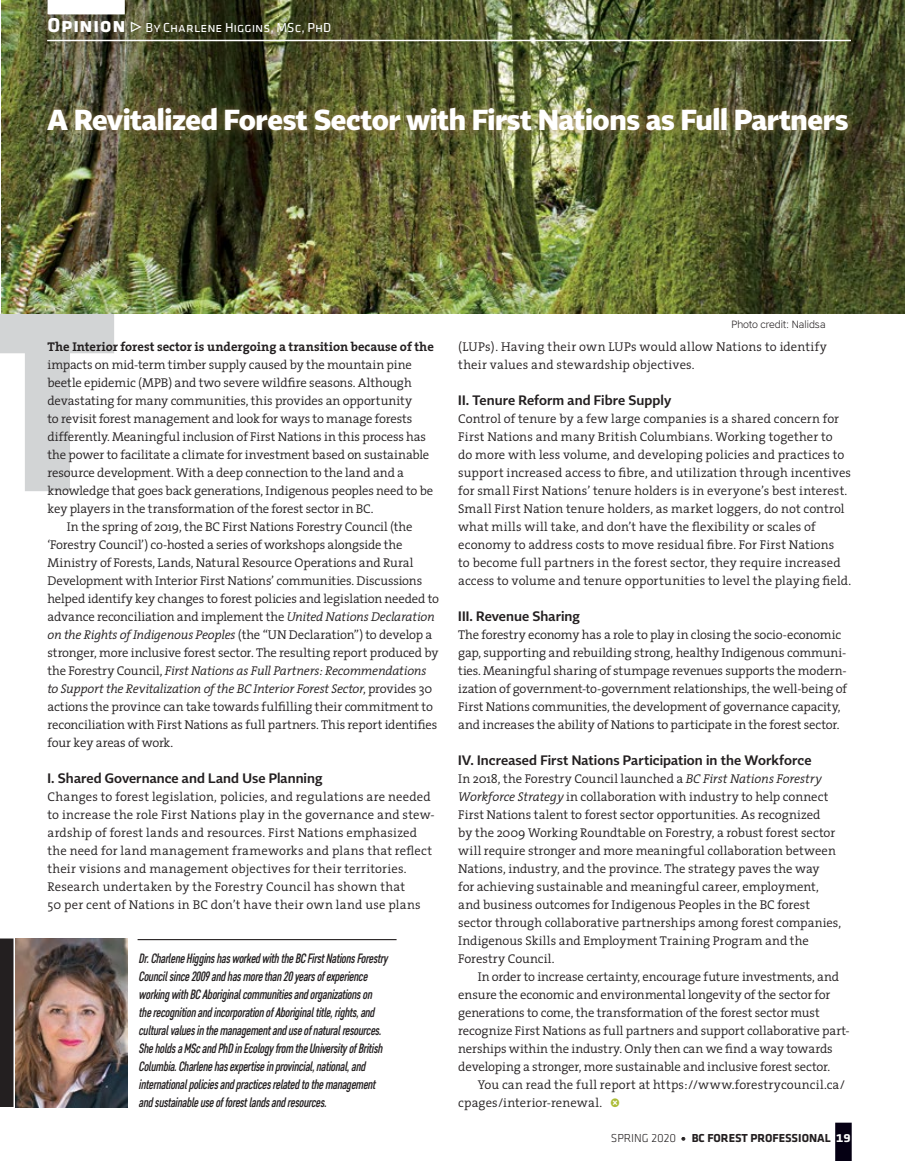
<style>
.page{position:relative;width:905px;height:1161px;background:#fff}
.page>*{position:absolute;margin:0;border:0;box-sizing:border-box;transform-origin:0 0}
.t1{font:700 28.5px "Tabac Sans";letter-spacing:-.015em;color:#fff}
.t2{font:italic 500 13.5px/18px "Core Sans D47 Cn";letter-spacing:-.015em;color:#231f20;scale:.96 1}
.t3{font:300 13.5px "Tabac Sans";letter-spacing:.005em;color:#231f20}
.t4{font:13.5px "Klavika Reg Caps SCTF";letter-spacing:.005em;color:#fff}
.t5{font:300 12.75px/18px "The Serif";color:#231f20}
.t6{font:italic 300 12.75px "The Serif";letter-spacing:-.02em;color:#231f20}
.t7{font:700 12.75px "The Serif";color:#231f20}
.t8{font:300 12.75px "The Serif";letter-spacing:-.02em;color:#231f20}
.t9{font:700 12px "Klavika";color:#231f20}
.t10{font:300 10.5px "Core Sans A35";letter-spacing:-.005em;color:#231f20}
.s1{font-family:"Klavika Bold Caps SCTF";font-size:21px}
.s2{font-family:"Klavika Arrows";font-weight:700;font-size:21px}
.s3{font-style:italic}
.s4{font-style:normal}
.s5{font-family:"Klavika Arrows";font-weight:700;color:#acbc37}
.s6{font-weight:300}
.s7{font-family:"Klavika Bold Caps SCTF";font-weight:400;font-size:10.5px}
.s8{font-family:"Klavika Med Caps SCTF";font-weight:400;font-size:15px;color:#fff}
</style>
<div class="page">
<svg style="left:0;top:314px;width:114px;height:177px"></svg>
<img style="left:15px;top:939px;width:112px;height:168px">
<hr style="left:138px;top:939px;width:258px;height:1px;background:#231f20">
<div style="left:0;top:939px;width:14px;height:168px;background:#231f20"></div>
<img style="left:1px;top:0;width:903px;height:314px">
<div style="left:835px;top:1123px;width:16px;height:38px;background:#050013"></div>
<hr style="left:48px;top:40px;width:803px;height:1px;background:#fff">
<hr style="left:47px;top:40px;width:803px;height:1px;background:#fff">
<div style="left:48px;top:0;width:77px;height:14px;background:#fff"></div>
<div style="left:40px;top:100px;width:815px;height:38px;background:#907947;opacity:.85"></div>
<p class="t4" style="left:48px;top:20px;width:285px"><span class="s1">Opinion</span> <span class="s2">7</span> By Charlene Higgins, MSc, PhD</p>
<h1 class="t1" style="left:47px;top:102px;width:803px">A Revitalized Forest Sector with First Nations as Full Partners</h1>
<p class="t7" style="left:47px;top:336px;width:388px">The Interior forest sector is undergoing a transition because of the</p>
<p class="t5" style="left:47px;top:355px;width:366px">impacts on mid-term timber supply caused by the mountain pine</p>
<p class="t5" style="left:47px;top:373px;width:366px">beetle epidemic (MPB) and two severe wildfire seasons. Although</p>
<p class="t5" style="left:47px;top:391px;width:366px">devastating for many communities, this provides an opportunity</p>
<p class="t5" style="left:47px;top:409px;width:366px">to revisit forest management and look for ways to manage forests</p>
<p class="t5" style="left:47px;top:427px;width:380px">differently. Meaningful inclusion of First Nations in this process has</p>
<p class="t5" style="left:47px;top:445px;width:383px">the power to facilitate a climate for investment based on sustainable</p>
<p class="t5" style="left:47px;top:463px;width:358px">resource development. With a deep connection to the land and a</p>
<p class="t5" style="left:47px;top:481px;width:387px">knowledge that goes back generations, Indigenous peoples need to be</p>
<p class="t5" style="left:47px;top:499px;width:327px">key players in the transformation of the forest sector in BC.</p>
<p class="t5" style="left:67px;top:517px;width:347px">In the spring of 2019, the BC First Nations Forestry Council (the</p>
<p class="t5" style="left:47px;top:535px;width:356px">‘Forestry Council’) co-hosted a series of workshops alongside the</p>
<p class="t5" style="left:47px;top:553px;width:367px">Ministry of Forests, Lands, Natural Resource Operations and Rural</p>
<p class="t5" style="left:47px;top:571px;width:376px">Development with Interior First Nations’ communities. Discussions</p>
<p class="t5" style="left:47px;top:589px;width:393px">helped identify key changes to forest policies and legislation needed to</p>
<p class="t5" style="left:47px;top:607px;width:389px">advance reconciliation and implement the <span class="s3">United Nations Declaration</span></p>
<p class="t6" style="left:47px;top:624px;width:386px">on the Rights of Indigenous Peoples <span class="s4">(the “UN Declaration”) to develop a</span></p>
<p class="t5" style="left:47px;top:643px;width:393px">stronger, more inclusive forest sector. The resulting report produced by</p>
<p class="t6" style="left:47px;top:660px;width:380px"><span class="s4">the Forestry Council,</span> First Nations as Full Partners: Recommendations</p>
<p class="t6" style="left:47px;top:678px;width:386px">to Support the Revitalization of the BC Interior Forest Sector<span class="s4">, provides 30</span></p>
<p class="t5" style="left:47px;top:697px;width:387px">actions the province can take towards fulfilling their commitment to</p>
<p class="t5" style="left:47px;top:715px;width:391px">reconciliation with First Nations as full partners. This report identifies</p>
<p class="t8" style="left:47px;top:732px;width:127px">four key areas of work.</p>
<p class="t3" style="left:47px;top:770px;width:276px">I. Shared Governance and Land Use Planning</p>
<p class="t5" style="left:47px;top:787px;width:389px">Changes to forest legislation, policies, and regulations are needed to increase the role First Nations play in the governance and stew&shy;ardship of forest lands and resources. First Nations emphasized the need for land management frameworks and plans that reflect their visions and management objectives for their territories.<br>Research undertaken by the Forestry Council has shown that<br>50 per cent of Nations in BC don’t have their own land use plans</p>
<p class="t2" style="left:139px;top:949px;width:261px">Dr. Charlene Higgins has worked with the BC First Nations Forestry Council since 2009 and has more than 20 years of experience working with BC Aboriginal communities and organizations on the recognition and incorporation of Aboriginal title, rights, and cultural values in the management and use of natural resources.<br>She holds a MSc and PhD in Ecology from the University of British Columbia. Charlene has expertise in provincial, national, and international policies and practices related to the management and sustainable use of forest lands and resources.</p>
<p class="t10" style="left:731px;top:318px;width:95px">Photo credit: Nalidsa</p>
<p class="t5" style="left:458px;top:337px;width:370px">(LUPs). Having their own LUPs would allow Nations to identify their values and stewardship objectives.</p>
<p class="t3" style="left:458px;top:392px;width:214px">II. Tenure Reform and Fibre Supply</p>
<p class="t5" style="left:458px;top:409px;width:394px">Control of tenure by a few large companies is a shared concern for First Nations and many British Columbians. Working together to<br>do more with less volume, and developing policies and practices to support increased access to fibre, and utilization through incentives for small First Nations’ tenure holders is in everyone’s best interest.<br>Small First Nation tenure holders, as market loggers, do not control what mills will take, and don’t have the flexibility or scales of economy to address costs to move residual fibre. For First Nations<br>to become full partners in the forest sector, they require increased access to volume and tenure opportunities to level the playing field.</p>
<p class="t3" style="left:458px;top:608px;width:123px">III. Revenue Sharing</p>
<p class="t5" style="left:458px;top:625px;width:390px">The forestry economy has a role to play in closing the socio-economic gap, supporting and rebuilding strong, healthy Indigenous communi&shy;ties. Meaningful sharing of stumpage revenues supports the modern&shy;ization of government-to-government relationships, the well-being of First Nations communities, the development of governance capacity, and increases the ability of Nations to participate in the forest sector.</p>
<p class="t3" style="left:458px;top:752px;width:355px">IV. Increased First Nations Participation in the Workforce</p>
<p class="t5" style="left:458px;top:769px;width:384px">In 2018, the Forestry Council launched a <span class="s3">BC First Nations Forestry Workforce Strategy</span> in collaboration with industry to help connect First Nations talent to forest sector opportunities. As recognized<br>by the 2009 Working Roundtable on Forestry, a robust forest sector will require stronger and more meaningful collaboration between Nations, industry, and the province. The strategy paves the way<br>for achieving sustainable and meaningful career, employment, and business outcomes for Indigenous Peoples in the BC forest sector through collaborative partnerships among forest companies, Indigenous Skills and Employment Training Program and the Forestry Council.</p>
<p class="t5" style="left:458px;top:967px;width:393px;text-indent:19px">In order to increase certainty, encourage future investments, and ensure the economic and environmental longevity of the sector for generations to come, the transformation of the forest sector must recognize First Nations as full partners and support collaborative part&shy;nerships within the industry. Only then can we find a way towards developing a stronger, more sustainable and inclusive forest sector.</p>
<p class="t5" style="left:458px;top:1075px;width:388px;text-indent:19px">You can read the full report at https://www.forestrycouncil.ca/ cpages/interior-renewal. <span class="s5">!</span></p>
<p class="t9" style="left:610px;top:1132px;width:241px"><span class="s6">SPRING 2020</span> <span class="s7">•</span> BC FOREST PROFESSIONAL <span class="s8">19</span></p>
</div>
